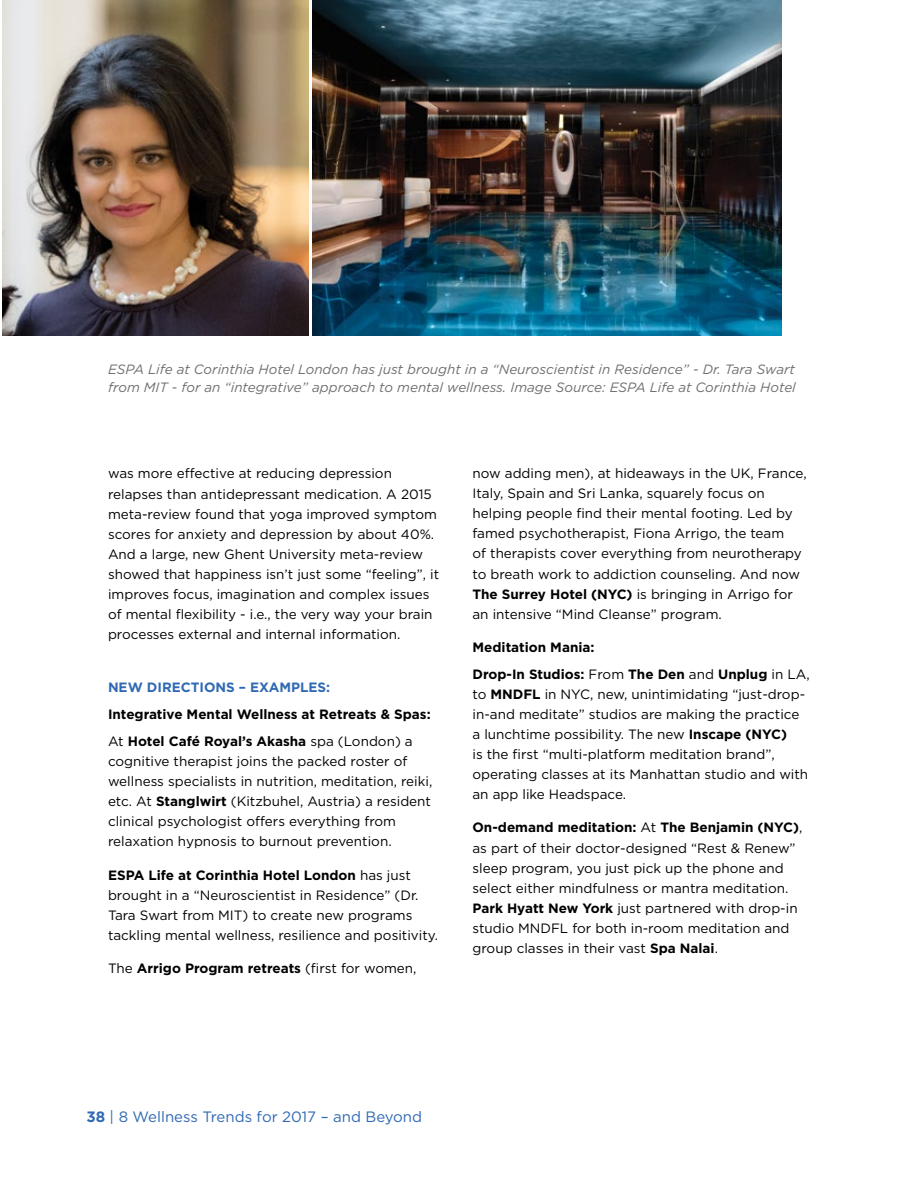
<style>
.page{position:relative;width:918px;height:1188px;background:#fff}
.page>*{position:absolute;margin:0;border:0;box-sizing:border-box;transform-origin:0 0}
.t1{font:15px "Gotham";color:#3069b3}
.t2{font:13.5px/20px "Gotham";color:#000}
.t3{font:italic 13.5px/18px "Gotham";color:#6d6e71}
.t4{font:700 13.5px/26.7px "Gotham";color:#000}
.t5{font:700 13.5px "Gotham";color:#3069b3}
.s1{font-weight:400}
.s2{font-weight:700}
</style>
<div class="page">
<img style="left:2px;top:0;width:306px;height:335px">
<img style="left:313px;top:0;width:469px;height:335px">
<p class="t3" style="left:108px;top:360px;width:689px">ESPA Life at Corinthia Hotel London has just brought in a “Neuroscientist in Residence” - Dr. Tara Swart from MIT - for an “integrative” approach to mental wellness. Image Source: ESPA Life at Corinthia Hotel</p>
<p class="t2" style="left:108px;top:463px;width:333px">was more effective at reducing depression relapses than antidepressant medication. A 2015 meta-review found that yoga improved symptom scores for anxiety and depression by about 40%.<br>And a large, new Ghent University meta-review showed that happiness isn’t just some “feeling”, it improves focus, imagination and complex issues of mental flexibility - i.e., the very way your brain processes external and internal information.</p>
<p class="t5" style="left:108px;top:679px;width:224px">NEW DIRECTIONS – EXAMPLES:</p>
<p class="t4" style="left:108px;top:701px;width:324px">Integrative Mental Wellness at Retreats &amp; Spas:<br><span class="s1">At</span> Hotel Café Royal’s Akasha <span class="s1">spa (London) a</span></p>
<p class="t2" style="left:108px;top:751px;width:326px">cognitive therapist joins the packed roster of wellness specialists in nutrition, meditation, reiki, etc. At <span class="s2">Stanglwirt</span> (Kitzbuhel, Austria) a resident clinical psychologist offers everything from relaxation hypnosis to burnout prevention.</p>
<p class="t2" style="left:108px;top:865px;width:332px"><span class="s2">ESPA Life at Corinthia Hotel London</span> has just brought in a “Neuroscientist in Residence” (Dr.<br>Tara Swart from MIT) to create new programs tackling mental wellness, resilience and positivity.</p>
<p class="t4" style="left:108px;top:955px;width:310px"><span class="s1">The</span> Arrigo Program retreats <span class="s1">(first for women,</span></p>
<p class="t2" style="left:472px;top:463px;width:336px">now adding men), at hideaways in the UK, France, Italy, Spain and Sri Lanka, squarely focus on helping people find their mental footing. Led by famed psychotherapist, Fiona Arrigo, the team<br>of therapists cover everything from neurotherapy to breath work to addiction counseling. And now <span class="s2">The Surrey Hotel (NYC)</span> is bringing in Arrigo for an intensive “Mind Cleanse” program.</p>
<p class="t4" style="left:472px;top:634px;width:339px">Meditation Mania:<br>Drop-In Studios: <span class="s1">From</span> The Den <span class="s1">and</span> Unplug <span class="s1">in LA,</span></p>
<p class="t2" style="left:472px;top:684px;width:337px">to <span class="s2">MNDFL</span> in NYC, new, unintimidating “just-drop&shy;in-and meditate” studios are making the practice a lunchtime possibility. The new <span class="s2">Inscape (NYC)<br></span>is the first “multi-platform meditation brand”, operating classes at its Manhattan studio and with an app like Headspace.</p>
<p class="t2" style="left:472px;top:817px;width:331px"><span class="s2">On-demand meditation:</span> At <span class="s2">The Benjamin (NYC)</span>, as part of their doctor-designed “Rest &amp; Renew” sleep program, you just pick up the phone and select either mindfulness or mantra meditation.<br><span class="s2">Park Hyatt New York</span> just partnered with drop-in studio MNDFL for both in-room meditation and group classes in their vast <span class="s2">Spa Nalai</span>.</p>
<p class="t1" style="left:86px;top:1107px;width:337px"><span class="s2">38</span> | 8 Wellness Trends for 2017 – and Beyond</p>
</div>
